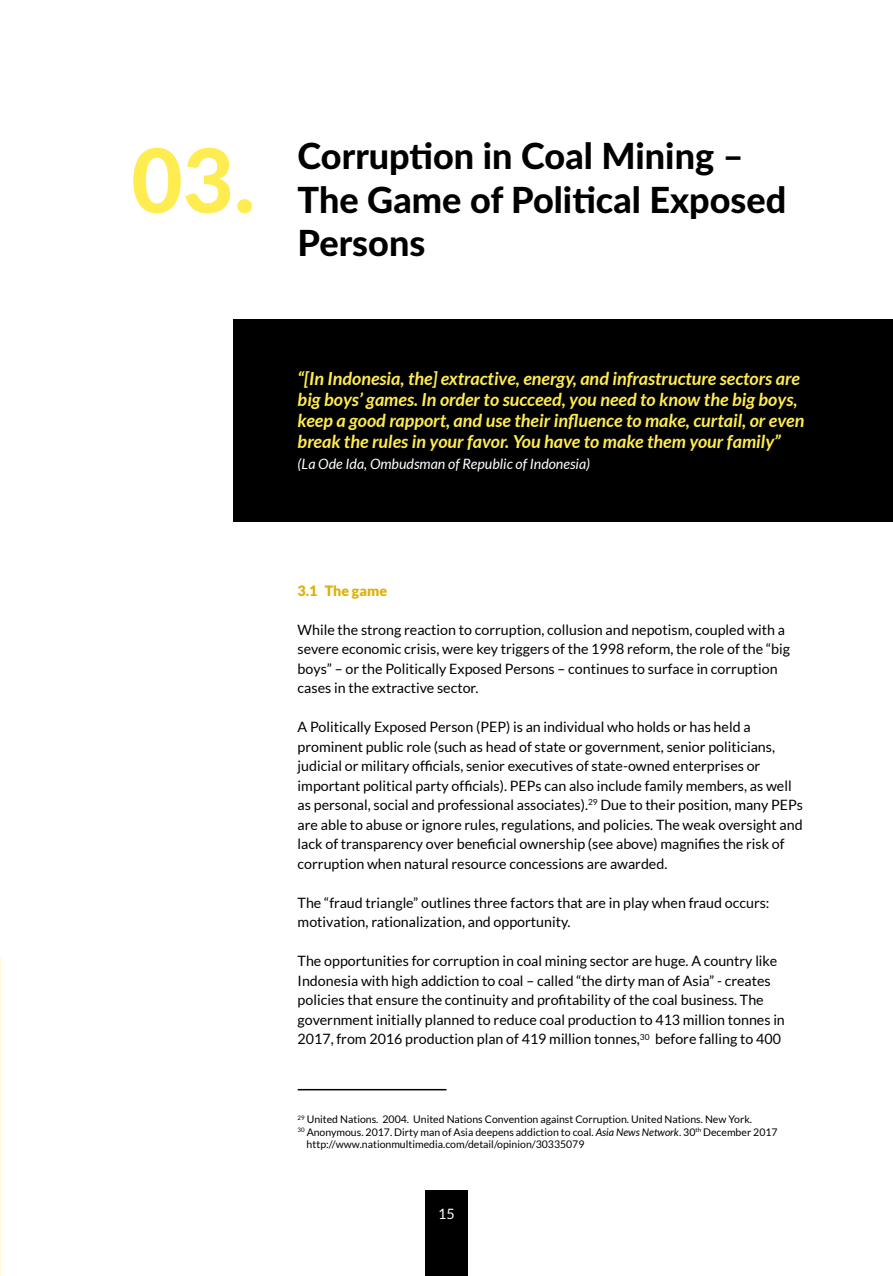
<style>
.page{position:relative;width:893px;height:1276px;background:#fff}
.page>*{position:absolute;margin:0;border:0;box-sizing:border-box;transform-origin:0 0}
.t1{font:800 88.5px "Lato";color:#ffec50}
.t2{font:800 36px/43.2px "Lato";color:#000}
.t3{font:italic 700 18px/21px "Lato";color:#ffec50}
.t4{font:14.25px/19.5px "Lato";color:#000}
.t5{font:italic 14.25px "Lato";color:#fff}
.t6{font:900 14.25px "Lato";color:#ddb00a}
.t7{font:14.25px "Lato";color:#fff}
.t8{font:10.5px "Lato";color:#000}
.s1{font-style:italic}
</style>
<div class="page">
<div style="left:234px;top:319px;width:659px;height:202px;background:#000"></div>
<hr style="left:298px;top:1089px;width:148px;height:1px;background:#000">
<div style="left:425px;top:1191px;width:43px;height:85px;background:#000"></div>
<h1 class="t1" style="left:131px;top:115px;width:125px">03.</h1>
<h2 class="t2" style="left:298px;top:133px;width:490px">Corruption in Coal Mining –<br>The Game of Political Exposed<br>Persons</h2>
<p class="t3" style="left:298px;top:368px;width:508px">“[In Indonesia, the] extractive, energy, and infrastructure sectors are big boys’ games. In order to succeed, you need to know the big boys, keep a good rapport, and use their influence to make, curtail, or even break the rules in your favor. You have to make them your family”</p>
<p class="t5" style="left:298px;top:456px;width:294px">(La Ode Ida, Ombudsman of Republic of Indonesia)</p>
<p class="t6" style="left:298px;top:582px;width:91px">3.1 The game</p>
<p class="t4" style="left:298px;top:619px;width:494px">While the strong reaction to corruption, collusion and nepotism, coupled with a severe economic crisis, were key triggers of the 1998 reform, the role of the “big boys” – or the Politically Exposed Persons – continues to surface in corruption cases in the extractive sector.</p>
<p class="t4" style="left:298px;top:717px;width:507px">A Politically Exposed Person (PEP) is an individual who holds or has held a prominent public role (such as head of state or government, senior politicians, judicial or military officials, senior executives of state-owned enterprises or important political party officials). PEPs can also include family members, as well as personal, social and professional associates).<sup>29</sup> Due to their position, many PEPs are able to abuse or ignore rules, regulations, and policies. The weak oversight and lack of transparency over beneficial ownership (see above) magnifies the risk of corruption when natural resource concessions are awarded.</p>
<p class="t4" style="left:298px;top:892px;width:473px">The “fraud triangle” outlines three factors that are in play when fraud occurs: motivation, rationalization, and opportunity.</p>
<p class="t4" style="left:298px;top:951px;width:489px">The opportunities for corruption in coal mining sector are huge. A country like Indonesia with high addiction to coal – called “the dirty man of Asia” - creates policies that ensure the continuity and profitability of the coal business. The government initially planned to reduce coal production to 413 million tonnes in 2017, from 2016 production plan of 419 million tonnes,<sup>30</sup> before falling to 400</p>
<p class="t8" style="left:298px;top:1113px;width:456px"><sup>29</sup> United Nations. 2004. United Nations Convention against Corruption. United Nations. New York.</p>
<p class="t8" style="left:298px;top:1126px;width:481px"><sup>30</sup> Anonymous. 2017. Dirty man of Asia deepens addiction to coal. <span class="s1">Asia News Network</span>. 30<sup>th</sup> December 2017</p>
<p class="t8" style="left:307px;top:1138px;width:279px">http://www.nationmultimedia.com/detail/opinion/30335079</p>
<p class="t7" style="left:438px;top:1205px;width:18px">15</p>
</div>
